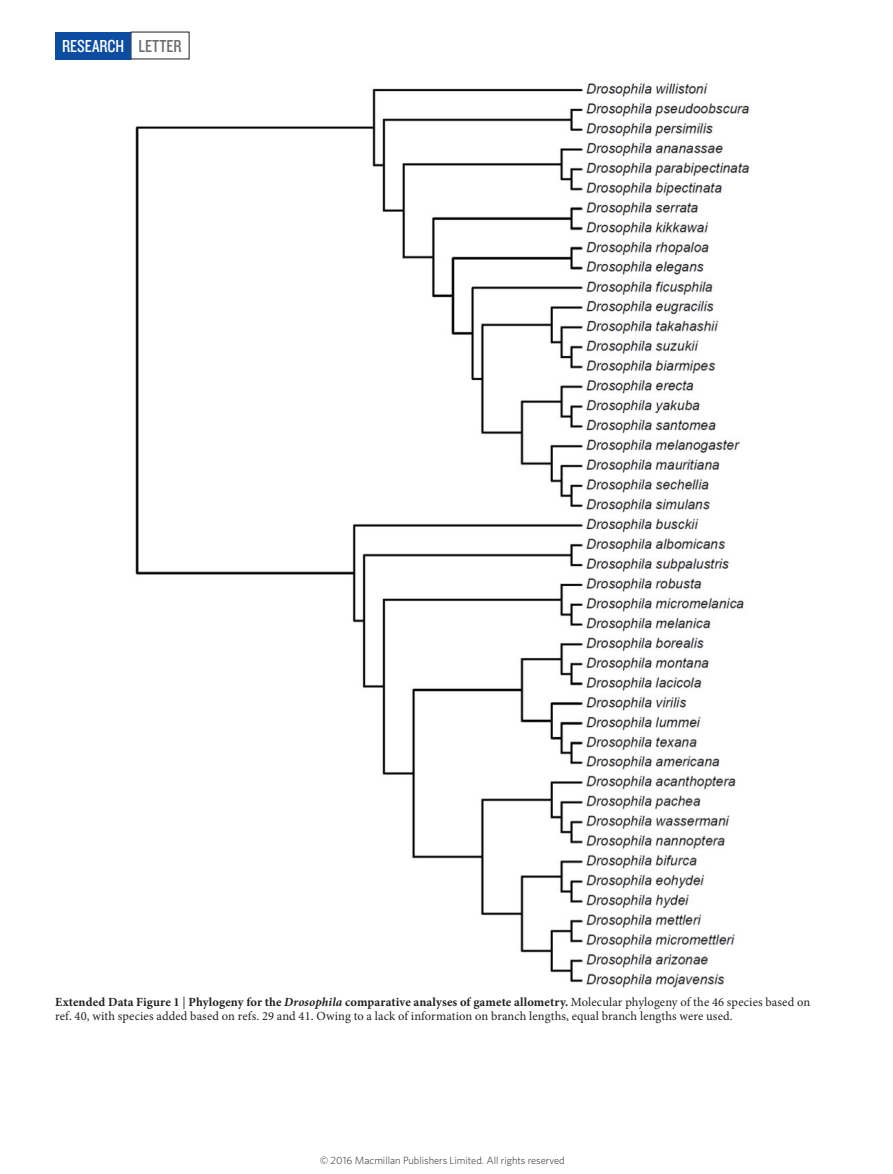
<style>
.page{position:relative;width:893px;height:1174px;background:#fff}
.page>*{position:absolute;margin:0;border:0;box-sizing:border-box;transform-origin:0 0}
.t1{font:18px "Knockout 29 Junior Ltweight";color:#fff}
.t2{font:12.45px/14.2px "Minion Pro";letter-spacing:.01em;color:#231f20}
.t3{font:300 10.5px "Whitney";color:#231f20}
.s1{color:#6c6d70}
.s2{font-weight:700}
.s3{font-weight:700;font-style:italic}
</style>
<div class="page">
<div style="left:55px;top:32px;width:76px;height:27px;background:#0d4da1"></div>
<img style="left:135px;top:82px;width:615px;height:906px">
<h1 class="t1" style="left:62px;top:34px;width:121px">RESEARCH <span class="s1">LETTER</span></h1>
<p class="t2" style="left:55px;top:995px;width:756px"><span class="s2">Extended Data Figure 1</span> | <span class="s2">Phylogeny for the</span> <span class="s3">Drosophila</span> <span class="s2">comparative analyses of gamete allometry.</span> Molecular phylogeny of the 46 species based on ref. 40, with species added based on refs. 29 and 41. Owing to a lack of information on branch lengths, equal branch lengths were used.</p>
<p class="t3" style="left:320px;top:1153px;width:247px">© 2016 Macmillan Publishers Limited. All rights reserved</p>
</div>
